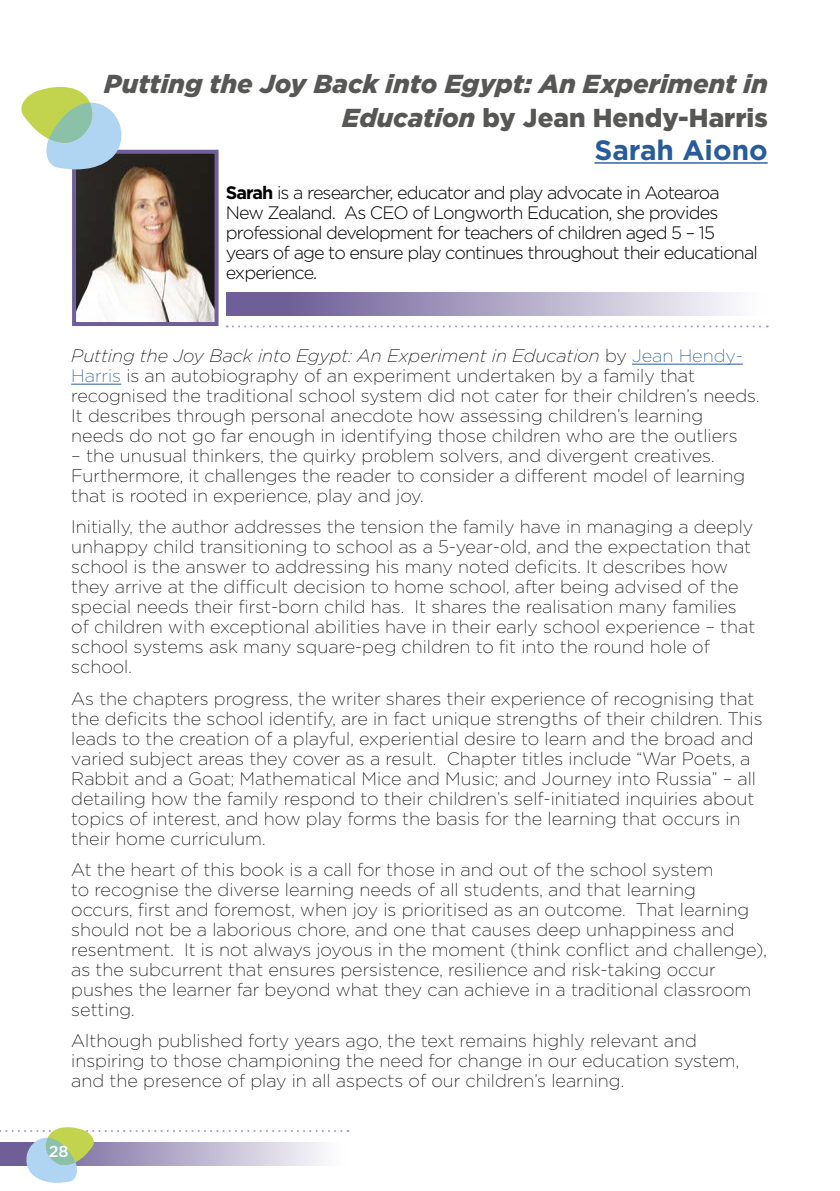
<style>
.page{position:relative;width:840px;height:1191px;background:#fff}
.page>*{position:absolute;margin:0;border:0;box-sizing:border-box;transform-origin:0 0}
.t1{font:700 28px "Gotham";color:#275b9b}
.award_header{font:italic 900 26px/34px "Gotham";color:#575756;text-align:right}
.body_text{font:200 18px/20px "Gotham";color:#000}
.body_text-2{font:300 18px/20px "Gotham";letter-spacing:-.05em;color:#000}
.t2{font:500 16px "Gotham";color:#fff}
.s1{font-style:normal}
.s2{font-weight:700}
.s3{font-style:italic}
.s4{color:#275b9b}
</style>
<div class="page">
<svg style="left:0;top:1127px;width:341px;height:55px"></svg>
<svg style="left:226px;top:325px;width:541px;height:2px"></svg>
<hr style="left:631px;top:364px;width:111px;height:1px;background:#275b9b">
<hr style="left:71px;top:384px;width:50px;height:1px;background:#275b9b">
<img style="left:77px;top:155px;width:136px;height:166px">
<div style="left:72px;top:150px;width:146px;height:176px;border:4px solid #6e5f98"></div>
<div style="left:226px;top:292px;width:541px;height:23px;background:linear-gradient(to right,#5f4f8e,#fefefe)"></div>
<hr style="left:594px;top:162px;width:173px;height:2px;background:#275b9b">
<svg style="left:21px;top:86px;width:106px;height:83px"></svg>
<p class="award_header" style="left:104px;top:66px;width:664px">Putting the Joy Back into Egypt: An Experiment in<br>Education <span class="s1">by Jean Hendy-Harris</span></p>
<p class="t1" style="left:594px;top:132px;width:175px">Sarah Aiono</p>
<p class="body_text-2" style="left:226px;top:182px;width:533px"><span class="s2">Sarah</span> is a researcher, educator and play advocate in Aotearoa New Zealand. As CEO of Longworth Education, she provides professional development for teachers of children aged 5 – 15 years of age to ensure play continues throughout their educational experience.</p>
<p class="body_text" style="left:71px;top:345px;width:689px"><span class="s3">Putting the Joy Back into Egypt: An Experiment in Education</span> by <span class="s4">Jean Hendy-Harris</span> is an autobiography of an experiment undertaken by a family that recognised the traditional school system did not cater for their children’s needs.<br>It describes through personal anecdote how assessing children’s learning needs do not go far enough in identifying those children who are the outliers</p>
<p class="body_text" style="left:71px;top:445px;width:675px">– the unusual thinkers, the quirky problem solvers, and divergent creatives.<br>Furthermore, it challenges the reader to consider a different model of learning that is rooted in experience, play and joy.</p>
<p class="body_text" style="left:71px;top:516px;width:685px">Initially, the author addresses the tension the family have in managing a deeply unhappy child transitioning to school as a 5-year-old, and the expectation that school is the answer to addressing his many noted deficits. It describes how they arrive at the difficult decision to home school, after being advised of the special needs their first-born child has. It shares the realisation many families of children with exceptional abilities have in their early school experience – that school systems ask many square-peg children to fit into the round hole of school.</p>
<p class="body_text" style="left:71px;top:687px;width:692px">As the chapters progress, the writer shares their experience of recognising that the deficits the school identify, are in fact unique strengths of their children. This leads to the creation of a playful, experiential desire to learn and the broad and varied subject areas they cover as a result. Chapter titles include “War Poets, a Rabbit and a Goat; Mathematical Mice and Music; and Journey into Russia” – all detailing how the family respond to their children’s self-initiated inquiries about topics of interest, and how play forms the basis for the learning that occurs in their home curriculum.</p>
<p class="body_text" style="left:71px;top:859px;width:696px">At the heart of this book is a call for those in and out of the school system<br>to recognise the diverse learning needs of all students, and that learning<br>occurs, first and foremost, when joy is prioritised as an outcome. That learning should not be a laborious chore, and one that causes deep unhappiness and resentment. It is not always joyous in the moment (think conflict and challenge), as the subcurrent that ensures persistence, resilience and risk-taking occur pushes the learner far beyond what they can achieve in a traditional classroom setting.</p>
<p class="body_text" style="left:71px;top:1030px;width:669px">Although published forty years ago, the text remains highly relevant and inspiring to those championing the need for change in our education system, and the presence of play in all aspects of our children’s learning.</p>
<p class="t2" style="left:49px;top:1141px;width:21px">28</p>
</div>
